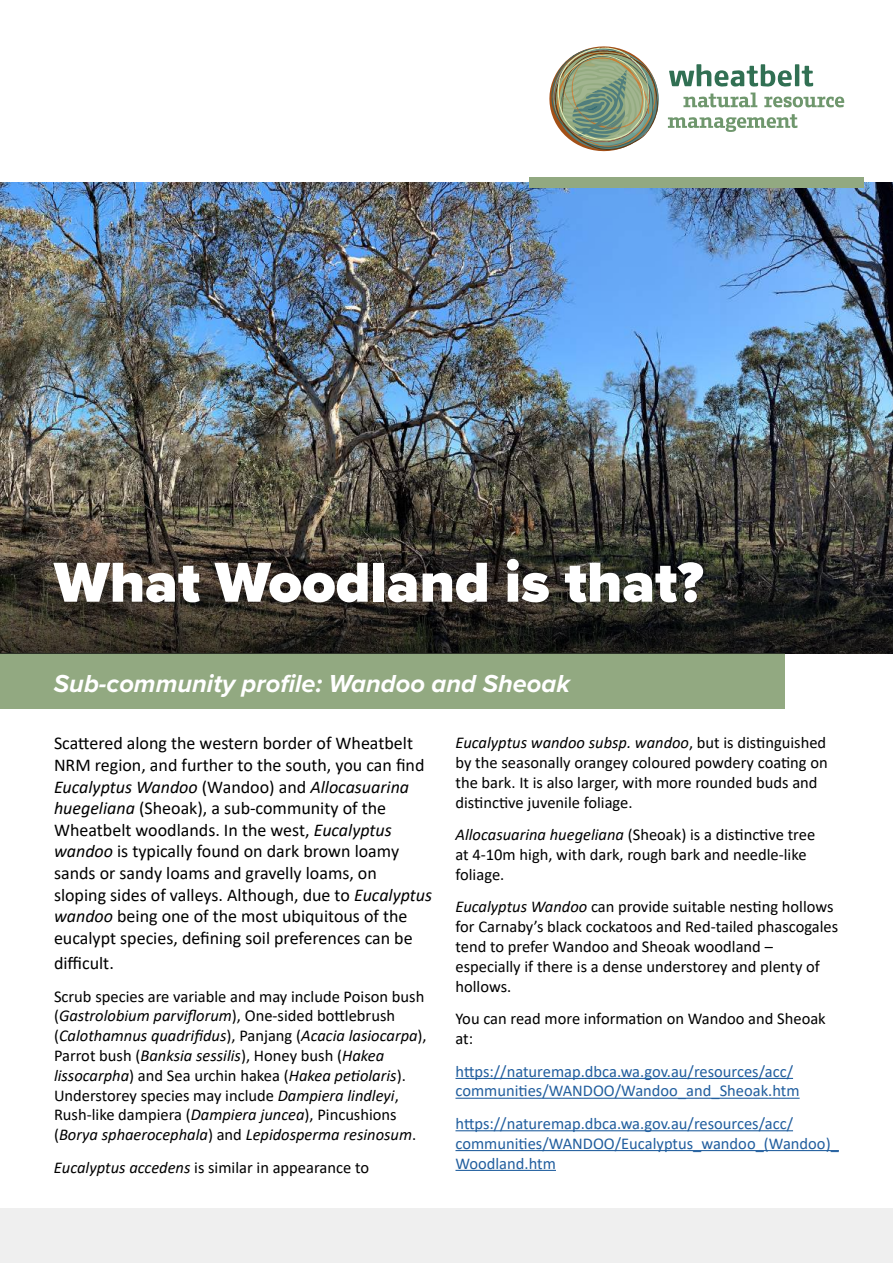
<style>
.page{position:relative;width:893px;height:1263px;background:#fff}
.page>*{position:absolute;margin:0;border:0;box-sizing:border-box;transform-origin:0 0}
.t1{font:900 58.35px "Proxima Nova";color:#fff}
.t2{font:italic 700 25.5px "Proxima Nova";color:#fff}
.t3{font:18px/21.6px "Calibri";color:#000}
.t4{font:16.5px/19.8px "Calibri";color:#000}
.t5{font:16.5px/19.8px "Calibri";color:#215e9e}
.s1{font-style:italic}
</style>
<div class="page">
<img style="left:0;top:183px;width:893px;height:304px">
<div style="left:0;top:653px;width:784px;height:56px;background:#92a981"></div>
<svg style="left:0;top:487px;width:893px;height:167px;background:#39352d"></svg>
<div style="left:529px;top:178px;width:335px;height:10px;background:#92a981"></div>
<svg style="left:549px;top:46px;width:295px;height:106px"></svg>
<hr style="left:455px;top:1078px;width:338px;height:1px;background:#215e9e">
<hr style="left:455px;top:1098px;width:345px;height:1px;background:#215e9e">
<hr style="left:455px;top:1130px;width:338px;height:1px;background:#215e9e">
<hr style="left:455px;top:1150px;width:384px;height:1px;background:#215e9e">
<hr style="left:455px;top:1170px;width:101px;height:1px;background:#215e9e">
<div style="left:0;top:1209px;width:893px;height:54px;background:#efefef"></div>
<h1 class="t1" style="left:54px;top:539px;width:651px">What Woodland is that?</h1>
<h2 class="t2" style="left:54px;top:665px;width:518px">Sub-community profile: Wandoo and Sheoak</h2>
<p class="t3" style="left:54px;top:732px;width:380px">Scattered along the western border of Wheatbelt NRM region, and further to the south, you can find <span class="s1">Eucalyptus Wandoo</span> (Wandoo) and <span class="s1">Allocasuarina huegeliana</span> (Sheoak), a sub‑community of the Wheatbelt woodlands. In the west, <span class="s1">Eucalyptus wandoo</span> is typically found on dark brown loamy sands or sandy loams and gravelly loams, on sloping sides of valleys. Although, due to <span class="s1">Eucalyptus wandoo</span> being one of the most ubiquitous of the eucalypt species, defining soil preferences can be</p>
<p class="t3" style="left:54px;top:952px;width:61px">difficult.</p>
<p class="t4" style="left:54px;top:986px;width:374px">Scrub species are variable and may include Poison bush (<span class="s1">Gastrolobium parviflorum</span>), One-sided bottlebrush (<span class="s1">Calothamnus quadrifidus</span>), Panjang (<span class="s1">Acacia lasiocarpa</span>), Parrot bush (<span class="s1">Banksia sessilis</span>), Honey bush (<span class="s1">Hakea lissocarpha</span>) and Sea urchin hakea (<span class="s1">Hakea petiolaris</span>).<br>Understorey species may include <span class="s1">Dampiera lindleyi</span>, Rush-like dampiera (<span class="s1">Dampiera juncea</span>), Pincushions (<span class="s1">Borya sphaerocephala</span>) and <span class="s1">Lepidosperma resinosum</span>.</p>
<p class="t4" style="left:54px;top:1157px;width:317px"><span class="s1">Eucalyptus accedens</span> is similar in appearance to</p>
<p class="t4" style="left:455px;top:732px;width:374px"><span class="s1">Eucalyptus wandoo subsp. wandoo</span>, but is distinguished by the seasonally orangey coloured powdery coating on the bark. It is also larger, with more rounded buds and distinctive juvenile foliage.</p>
<p class="t4" style="left:455px;top:824px;width:361px"><span class="s1">Allocasuarina huegeliana</span> (Sheoak) is a distinctive tree at 4-10m high, with dark, rough bark and needle-like foliage.</p>
<p class="t4" style="left:455px;top:897px;width:384px"><span class="s1">Eucalyptus Wandoo</span> can provide suitable nesting hollows for Carnaby’s black cockatoos and Red-tailed phascogales tend to prefer Wandoo and Sheoak woodland – especially if there is a dense understorey and plenty of hollows.</p>
<p class="t4" style="left:455px;top:1008px;width:372px">You can read more information on Wandoo and Sheoak at:</p>
<p class="t5" style="left:455px;top:1061px;width:346px">https://naturemap.dbca.wa.gov.au/resources/acc/ communities/WANDOO/Wandoo_and_Sheoak.htm</p>
<p class="t5" style="left:455px;top:1113px;width:385px">https://naturemap.dbca.wa.gov.au/resources/acc/ communities/WANDOO/Eucalyptus_wandoo_(Wandoo)_<br>Woodland.htm</p>
</div>
